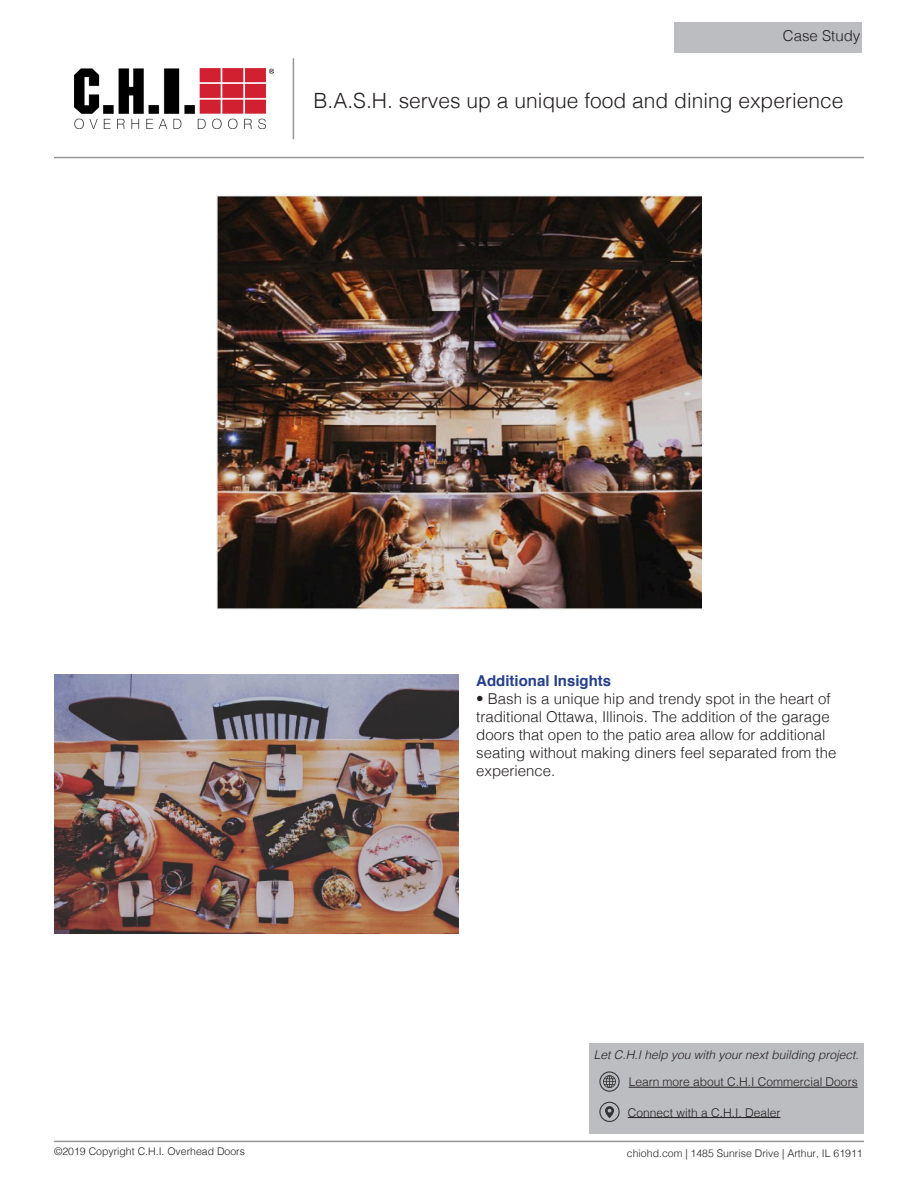
<style>
.page{position:relative;width:918px;height:1188px;background:#fff}
.page>*{position:absolute;margin:0;border:0;box-sizing:border-box;transform-origin:0 0}
.t1{font:300 21px "Helvetica";color:#231f20}
.t2{font:300 15px/18px "Helvetica";color:#231f20}
.t3{font:700 15px "Helvetica";color:#253f8e}
.t4{font:300 12px "Helvetica";color:#231f20}
.t5{font:italic 300 12px "Helvetica";color:#231f20}
.t6{font:300 10.5px "Helvetica";color:#231f20}
</style>
<div class="page">
<hr style="left:54px;top:1141px;width:810px;height:1px;background:#939598">
<img style="left:54px;top:675px;width:405px;height:259px">
<hr style="left:54px;top:157px;width:810px;height:1px;background:#939598">
<img style="left:75px;top:69px;width:198px;height:60px">
<hr style="left:293px;top:58px;width:1px;height:81px;background:#939598">
<div style="left:674px;top:22px;width:188px;height:31px;background:#bcbdc0"></div>
<img style="left:217px;top:195px;width:484px;height:414px">
<div style="left:590px;top:1043px;width:274px;height:91px;background:#bcbdc0"></div>
<hr style="left:628px;top:1117px;width:152px;height:1px;background:#231f20">
<svg style="left:599px;top:1102px;width:21px;height:20px"></svg>
<hr style="left:629px;top:1087px;width:229px;height:1px;background:#231f20">
<svg style="left:599px;top:1071px;width:21px;height:21px"></svg>
<p class="t2" style="left:783px;top:25px;width:79px">Case Study</p>
<p class="t1" style="left:314px;top:83px;width:531px">B.A.S.H. serves up a unique food and dining experience</p>
<p class="t3" style="left:476px;top:668px;width:137px">Additional Insights</p>
<p class="t2" style="left:476px;top:688px;width:362px">• Bash is a unique hip and trendy spot in the heart of traditional Ottawa, Illinois. The addition of the garage doors that open to the patio area allow for additional seating without making diners feel separated from the experience.</p>
<p class="t5" style="left:594px;top:1045px;width:266px">Let C.H.I help you with your next building project.</p>
<p class="t4" style="left:629px;top:1072px;width:230px">Learn more about C.H.I Commercial Doors</p>
<p class="t4" style="left:628px;top:1102px;width:154px">Connect with a C.H.I. Dealer</p>
<p class="t6" style="left:54px;top:1143px;width:193px">©2019 Copyright C.H.I. Overhead Doors</p>
<p class="t6" style="left:627px;top:1144px;width:237px">chiohd.com | 1485 Sunrise Drive | Arthur, IL 61911</p>
</div>
